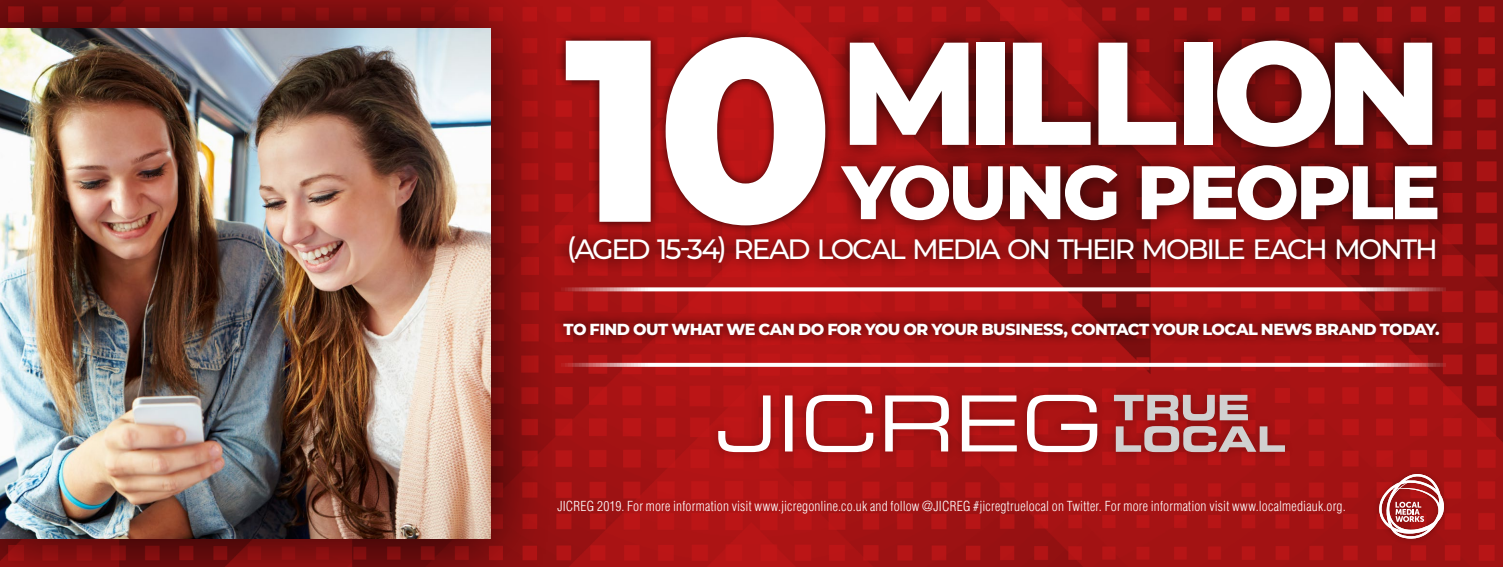
<style>
.page{position:relative;width:1503px;height:567px;background:#fff}
.page>*{position:absolute;margin:0;border:0;box-sizing:border-box;transform-origin:0 0}
.t1{font:800 258.6px "Montserrat Alternates";color:#fff}
.t2{font:800 146px "Montserrat";letter-spacing:-.075em;color:#fff}
.t3{font:800 75.6px "Montserrat";letter-spacing:-.05em;color:#fff}
.t4{font:500 28px "Montserrat";letter-spacing:-.075em;color:#fff}
.t5{font:800 16px "Montserrat";letter-spacing:-.03em;color:#fff}
.t6{font:300 condensed 13.6px "Helvetica LT Std";letter-spacing:.015em;color:#fff}
</style>
<div class="page">
<img style="left:554px;top:0;width:948px;height:567px">
<div style="left:0;top:0;width:554px;height:567px;background:#000;opacity:.75"></div>
<img style="left:0;top:28px;width:490px;height:511px">
<div style="left:709px;top:385px;width:585px;height:76px;background:#000;opacity:.25"></div>
<svg style="left:718px;top:395px;width:379px;height:57px"></svg>
<svg style="left:1113px;top:395px;width:171px;height:57px;background:#b46363"></svg>
<div style="left:553px;top:312px;width:896px;height:35px;background:#000;opacity:.75"></div>
<svg style="left:557px;top:287px;width:888px;height:4px"></svg>
<svg style="left:557px;top:363px;width:888px;height:4px"></svg>
<div style="left:556px;top:224px;width:891px;height:51px;background:#000;opacity:.75"></div>
<div style="left:825px;top:148px;width:630px;height:90px;background:#000;opacity:.75"></div>
<div style="left:830px;top:21px;width:621px;height:145px;background:#000;opacity:.75"></div>
<div style="left:556px;top:28px;width:279px;height:207px;background:#000;opacity:.75"></div>
<div style="left:1373px;top:468px;width:76px;height:77px;background:#000;opacity:.25"></div>
<svg style="left:1379px;top:474px;width:65px;height:65px"></svg>
<h1 class="t1" style="left:564px;top:-60px;width:271px">10</h1>
<h2 class="t2" style="left:839px;top:-14px;width:604px">MILLION</h2>
<h3 class="t3" style="left:842px;top:137px;width:599px">YOUNG PEOPLE</h3>
<h3 class="t4" style="left:566px;top:230px;width:872px">(AGED 15-34) READ LOCAL MEDIA ON THEIR MOBILE EACH MONTH</h3>
<p class="t5" style="left:563px;top:317px;width:877px">TO FIND OUT WHAT WE CAN DO FOR YOU OR YOUR BUSINESS, CONTACT YOUR LOCAL NEWS BRAND TODAY.</p>
<p class="t6" style="left:557px;top:498px;width:790px">JICREG 2019. For more information visit www.jicregonline.co.uk and follow @JICREG #jicregtruelocal on Twitter. For more information visit www.localmediauk.org.</p>
</div>
